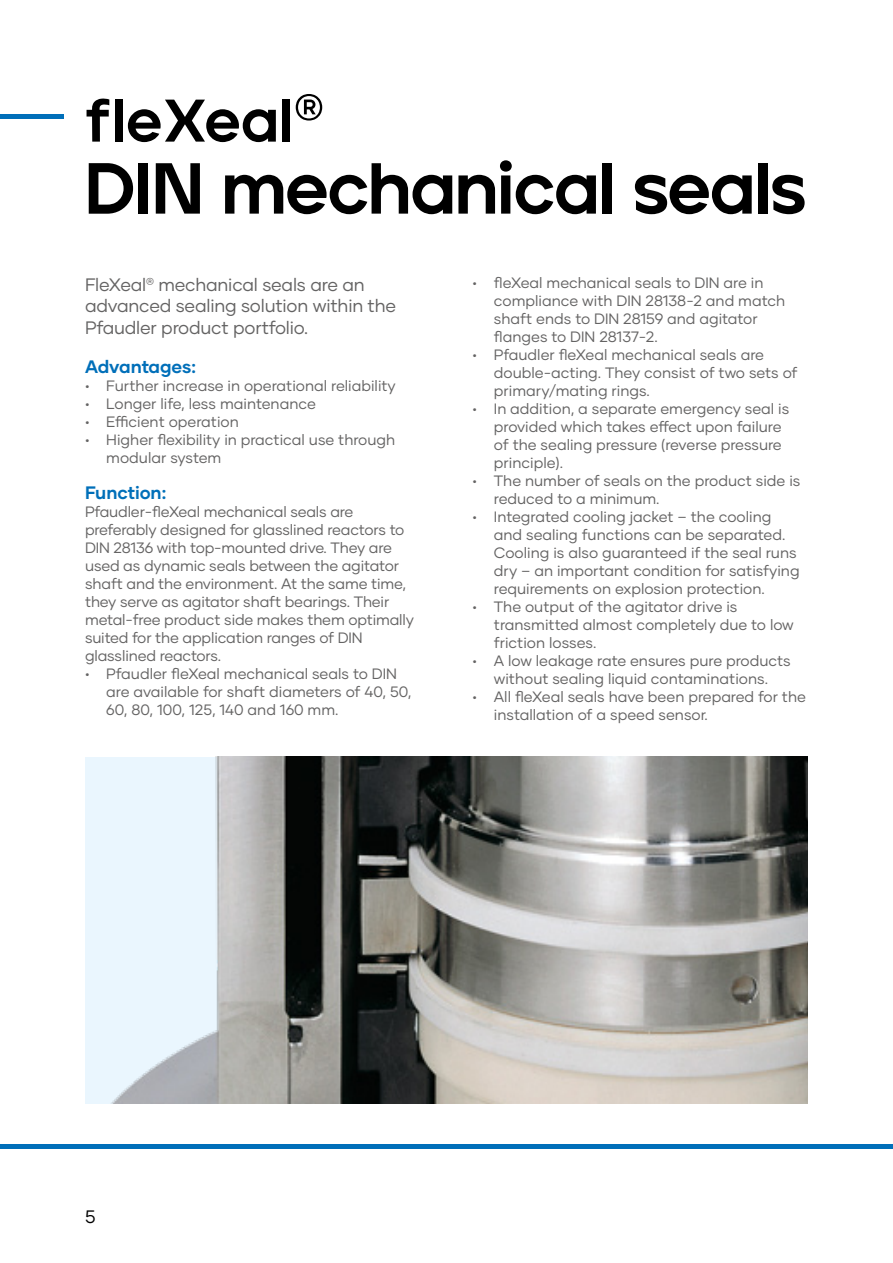
<style>
.page{position:relative;width:893px;height:1263px;background:#fff}
.page>*{position:absolute;margin:0;border:0;box-sizing:border-box;transform-origin:0 0}
.Heading_01{font:72px "Jeko Variable";letter-spacing:-.025em;color:#000}
.Heading_01-2{font:60px "Jeko Variable";color:#000}
.Fließtext{font:18px/21.6px "Gilmer";letter-spacing:-.01em;color:#646363}
.t1{font:700 18px "Gilmer";letter-spacing:-.005em;color:#006fb9}
.t2{font:18px "Gilmer";color:#000}
.Body_Text{font:15px/18px "Gilmer";color:#646363}
.Fließtext-2{font:15px/18px "Gilmer";letter-spacing:-.01em;color:#646363}
</style>
<div class="page">
<div style="left:0;top:114px;width:63px;height:5px;background:#006fb9"></div>
<div style="left:0;top:1144px;width:893px;height:5px;background:#006fb9"></div>
<img style="left:85px;top:757px;width:723px;height:346px">
<p class="Heading_01-2" style="left:85px;top:84px;width:241px">fleXeal®</p>
<p class="Heading_01" style="left:85px;top:144px;width:723px">DIN mechanical seals</p>
<p class="Fließtext" style="left:85px;top:273px;width:313px">FleXeal<sup>®</sup> mechanical seals are an advanced sealing solution within the<br>Pfaudler product portfolio.</p>
<p class="t1" style="left:85px;top:355px;width:112px">Advantages:</p>
<p class="Body_Text" style="left:85px;top:376px;width:312px">• Further increase in operational reliability</p>
<p class="Body_Text" style="left:85px;top:394px;width:232px">• Longer life, less maintenance</p>
<p class="Body_Text" style="left:85px;top:412px;width:155px">• Efficient operation</p>
<p class="Body_Text" style="left:106px;top:430px;width:290px;text-indent:-21px">• Higher flexibility in practical use through modular system</p>
<p class="t1" style="left:85px;top:481px;width:83px">Function:</p>
<p class="Fließtext-2" style="left:85px;top:502px;width:330px">Pfaudler-fleXeal mechanical seals are preferably designed for glasslined reactors to DIN 28136 with top-mounted drive. They are used as dynamic seals between the agitator shaft and the environment. At the same time, they serve as agitator shaft bearings. Their metal-free product side makes them optimally suited for the application ranges of DIN glasslined reactors.</p>
<p class="Body_Text" style="left:106px;top:664px;width:307px;text-indent:-21px">• Pfaudler fleXeal mechanical seals to DIN are available for shaft diameters of 40, 50,<br>60, 80, 100, 125, 140 and 160 mm.</p>
<p class="Body_Text" style="left:494px;top:274px;width:293px;text-indent:-21px">• fleXeal mechanical seals to DIN are in compliance with DIN 28138-2 and match shaft ends to DIN 28159 and agitator flanges to DIN 28137-2.</p>
<p class="Body_Text" style="left:494px;top:346px;width:305px;text-indent:-21px">• Pfaudler fleXeal mechanical seals are double-acting. They consist of two sets of primary/mating rings.</p>
<p class="Body_Text" style="left:494px;top:400px;width:297px;text-indent:-21px">• In addition, a separate emergency seal is provided which takes effect upon failure of the sealing pressure (reverse pressure principle).</p>
<p class="Body_Text" style="left:494px;top:472px;width:308px;text-indent:-21px">• The number of seals on the product side is reduced to a minimum.</p>
<p class="Body_Text" style="left:494px;top:508px;width:307px;text-indent:-21px">• Integrated cooling jacket – the cooling and sealing functions can be separated.<br>Cooling is also guaranteed if the seal runs dry – an important condition for satisfying requirements on explosion protection.</p>
<p class="Body_Text" style="left:494px;top:598px;width:301px;text-indent:-21px">• The output of the agitator drive is transmitted almost completely due to low friction losses.</p>
<p class="Body_Text" style="left:473px;top:652px;width:320px;text-align:center">• A low leakage rate ensures pure products without sealing liquid contaminations.</p>
<p class="Body_Text" style="left:494px;top:688px;width:314px;text-indent:-21px">• All fleXeal seals have been prepared for the installation of a speed sensor.</p>
<p class="t2" style="left:85px;top:1206px;width:12px">5</p>
</div>
